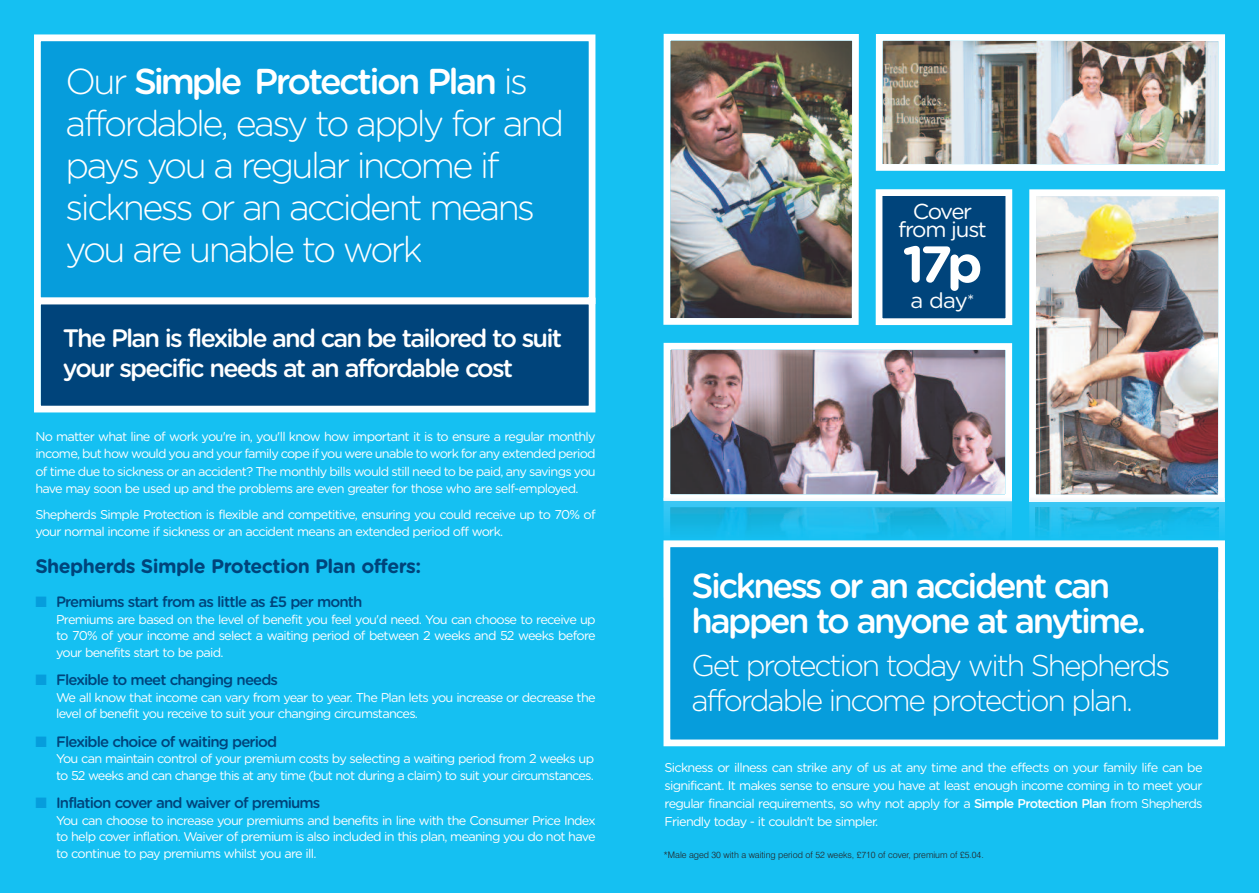
<style>
.page{position:relative;width:1259px;height:893px;background:#fff}
.page>*{position:absolute;margin:0;border:0;box-sizing:border-box;transform-origin:0 0}
.t1{font:700 51.3px "Gotham Rounded";color:#fff}
.t2{font:300 36px/42px "Gotham Rounded";letter-spacing:-.07em;color:#fff}
.t3{font:500 34.65px/34.5px "Gotham Rounded";letter-spacing:-.07em;color:#fff}
.t4{font:300 30px/34.5px "Gotham Rounded";letter-spacing:-.07em;color:#fff}
.t5{font:500 25.2px/30.3px "Gotham Rounded";letter-spacing:-.07em;color:#fff}
.t6{font:21.6px/18.1px "Gotham Rounded";letter-spacing:-.06em;color:#fff;text-align:center}
.t7{font:700 19.5px "Gotham Rounded";letter-spacing:-.03em;color:#00447b}
.t8{font:500 15px "Gotham Rounded";letter-spacing:-.06em;color:#00447b}
.t9{font:12.75px/16.5px "Gotham Rounded";letter-spacing:-.055em;color:#fff;text-align:justify}
.t10{font:300 9px "Swiss 721 BT";letter-spacing:-.005em;color:#231f20}
.s1{font-weight:500}
.s2{color:#069ddc}
.s3{font-size:16.5px}
</style>
<div class="page">
<div style="left:0;top:0;width:629px;height:893px;background:#15c0f2"></div>
<div style="left:629px;top:0;width:630px;height:893px;background:#15c0f2"></div>
<div style="left:41px;top:304px;width:548px;height:102px;background:#00447b"></div>
<div style="left:34px;top:298px;width:561px;height:114px;border:7px solid #fff"></div>
<div style="left:41px;top:41px;width:548px;height:256px;background:#069ddc"></div>
<div style="left:34px;top:34px;width:561px;height:270px;border:7px solid #fff"></div>
<img style="left:671px;top:42px;width:180px;height:275px">
<div style="left:663px;top:34px;width:196px;height:291px;border:7px solid #fff"></div>
<img style="left:671px;top:351px;width:333px;height:142px">
<div style="left:663px;top:343px;width:349px;height:158px;border:7px solid #fff"></div>
<img style="left:1037px;top:197px;width:180px;height:296px">
<div style="left:1029px;top:189px;width:196px;height:312px;border:7px solid #fff"></div>
<div style="left:882px;top:196px;width:123px;height:122px;background:#00447b"></div>
<div style="left:875px;top:189px;width:137px;height:136px;border:7px solid #fff"></div>
<img style="left:884px;top:42px;width:333px;height:121px">
<div style="left:876px;top:34px;width:349px;height:137px;border:7px solid #fff"></div>
<img style="left:663px;top:497px;width:562px;height:38px">
<img style="left:663px;top:501px;width:349px;height:1px">
<img style="left:1029px;top:500px;width:195px;height:1px">
<div style="left:670px;top:547px;width:548px;height:192px;background:#069ddc"></div>
<div style="left:663px;top:540px;width:562px;height:206px;border:7px solid #fff"></div>
<h2 class="t2" style="left:66px;top:63px;width:500px">Our <span class="s1">Simple Protection Plan</span> is affordable, easy to apply for and pays you a regular income if sickness or an accident means you are unable to work</h2>
<h3 class="t5" style="left:63px;top:325px;width:501px">The Plan is flexible and can be tailored to suit your specific needs at an affordable cost</h3>
<p class="t9" style="left:35px;top:429px;width:562px;line-height:17.2px">No matter what line of work you're in, you'll know how important it is to ensure a regular monthly income, but how would you and your family cope if you were unable to work for any extended period of time due to sickness or an accident? The monthly bills would still need to be paid, any savings you have may soon be used up and the problems are even greater for those who are self-employed.</p>
<p class="t9" style="left:35px;top:507px;width:562px;line-height:17.2px">Shepherds Simple Protection is flexible and competitive, ensuring you could receive up to 70% of your normal income if sickness or an accident means an extended period off work.</p>
<h3 class="t7" style="left:35px;top:560px;width:387px">Shepherds Simple Protection Plan offers:</h3>
<p class="t8" style="left:35px;top:597px;width:329px"><span class="s2">■</span> Premiums start from as little as £5 per month</p>
<p class="t9" style="left:56px;top:612px;width:541px">Premiums are based on the level of benefit you feel you'd need. You can choose to receive up to 70% of your income and select a waiting period of between 2 weeks and 52 weeks before your benefits start to be paid.</p>
<p class="t8" style="left:35px;top:675px;width:244px"><span class="s2">■</span> Flexible to meet changing needs</p>
<p class="t9" style="left:56px;top:690px;width:541px">We all know that income can vary from year to year. The Plan lets you increase or decrease the level of benefit you receive to suit your changing circumstances.</p>
<p class="t8" style="left:35px;top:736px;width:243px"><span class="s2">■</span> Flexible choice of waiting period</p>
<p class="t9" style="left:56px;top:751px;width:539px">You can maintain control of your premium costs by selecting a waiting period from 2 weeks up to 52 weeks and can change this at any time (but not during a claim) to suit your circumstances.</p>
<p class="t8" style="left:35px;top:798px;width:287px"><span class="s2">■</span> Inflation cover and waiver of premiums</p>
<p class="t9" style="left:56px;top:813px;width:541px">You can choose to increase your premiums and benefits in line with the Consumer Price Index to help cover inflation. Waiver of premium is also included in this plan, meaning you do not have to continue to pay premiums whilst you are ill.</p>
<h3 class="t6" style="left:898px;top:204px;width:90px">Cover from just</h3>
<h1 class="t1" style="left:902px;top:246px;width:82px">17p</h1>
<h3 class="t6" style="left:910px;top:293px;width:65px">a day<span class="s3">*</span></h3>
<h3 class="t3" style="left:691px;top:572px;width:456px">Sickness or an accident can happen to anyone at anytime.</h3>
<h3 class="t4" style="left:691px;top:651px;width:480px">Get protection today with Shepherds affordable income protection plan.</h3>
<p class="t9" style="left:664px;top:759px;width:539px;line-height:18px">Sickness or illness can strike any of us at any time and the effects on your family life can be significant. It makes sense to ensure you have at least enough income coming in to meet your regular financial requirements, so why not apply for a <span class="s1">Simple Protection Plan</span> from Shepherds Friendly today - it couldn't be simpler.</p>
<p class="t10" style="left:663px;top:852px;width:322px">*Male aged 30 with a waiting period of 52 weeks, £710 of cover, premium of £5.04.</p>
</div>
